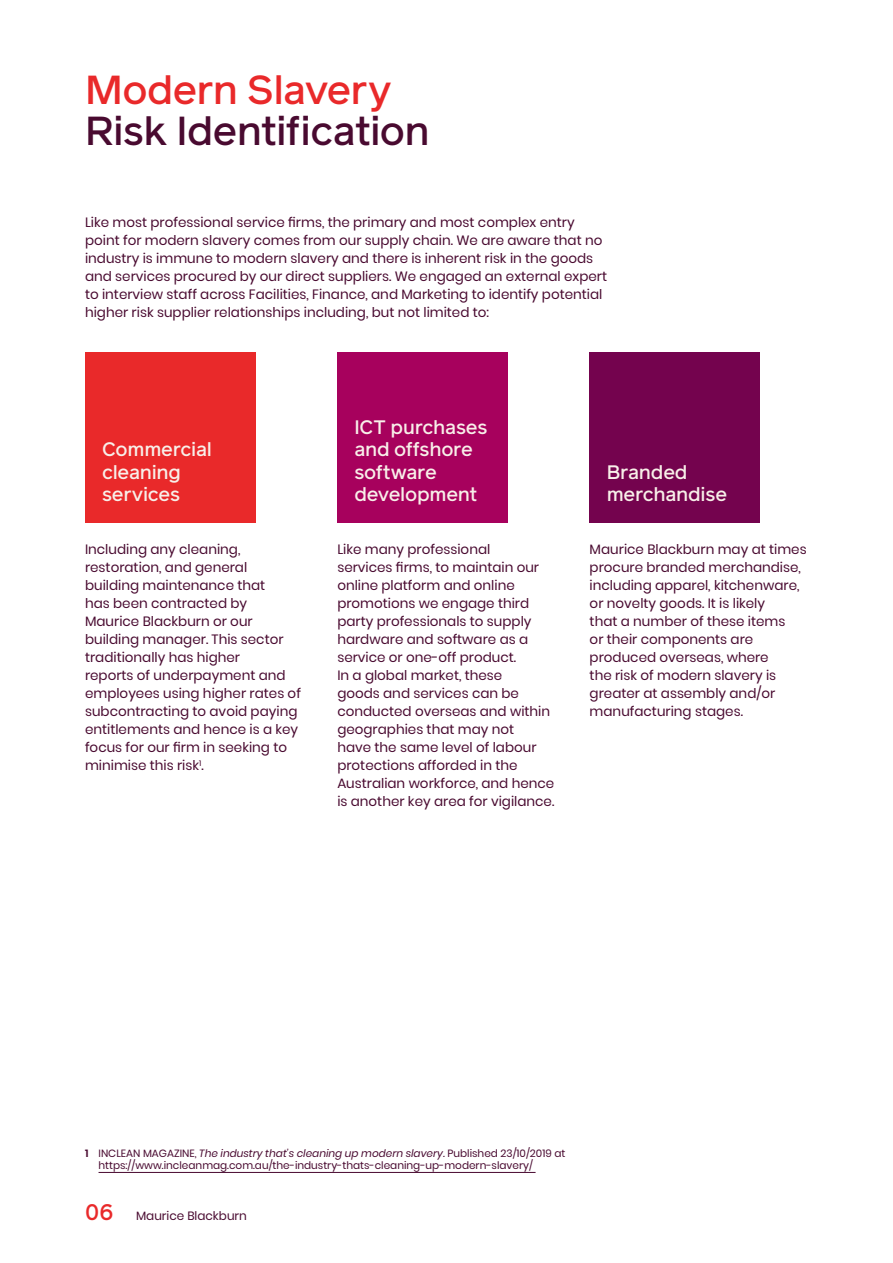
<style>
.page{position:relative;width:893px;height:1263px;background:#fff}
.page>*{position:absolute;margin:0;border:0;box-sizing:border-box;transform-origin:0 0}
.Page_heading_27_27pt{font:500 40.5px/40.5px "Reader Pro";letter-spacing:-.02em;color:#490a30}
.Subhead_1_13_15pt{font:500 19.5px/22.5px "Reader Pro";letter-spacing:-.015em;color:#f8efe9}
.Body_copy_9_12pt{font:13.5px/18px "Poppins";color:#490a30}
.t1{font:12px "Poppins";color:#490a30}
.Footnote_disclaimer{font:10.5px/12.3px "Poppins";color:#490a30}
.s1{color:#e9292a}
.s2{font-weight:600}
.s3{font-style:italic}
.s4{font-family:"Reader Pro";font-weight:500;font-size:22.5px;color:#e9292a}
</style>
<div class="page">
<div style="left:85px;top:353px;width:170px;height:170px;background:#e9292a"></div>
<div style="left:337px;top:353px;width:170px;height:170px;background:#a7015d"></div>
<div style="left:590px;top:353px;width:170px;height:170px;background:#74034e"></div>
<hr style="left:99px;top:1172px;width:437px;height:1px;background:#490a30">
<p class="Page_heading_27_27pt" style="left:85px;top:69px;width:346px"><span class="s1">Modern Slavery<br></span>Risk Identification</p>
<p class="Body_copy_9_12pt" style="left:85px;top:213px;width:524px">Like most professional service firms, the primary and most complex entry point for modern slavery comes from our supply chain. We are aware that no industry is immune to modern slavery and there is inherent risk in the goods and services procured by our direct suppliers. We engaged an external expert to interview staff across Facilities, Finance, and Marketing to identify potential higher risk supplier relationships including, but not limited to:</p>
<p class="Subhead_1_13_15pt" style="left:102px;top:438px;width:111px">Commercial cleaning services</p>
<p class="Subhead_1_13_15pt" style="left:354px;top:415px;width:135px">ICT purchases and offshore software development</p>
<p class="Subhead_1_13_15pt" style="left:607px;top:460px;width:122px">Branded merchandise</p>
<p class="Body_copy_9_12pt" style="left:85px;top:541px;width:217px">Including any cleaning, restoration, and general building maintenance that<br>has been contracted by<br>Maurice Blackburn or our building manager. This sector traditionally has higher<br>reports of underpayment and employees using higher rates of subcontracting to avoid paying entitlements and hence is a key focus for our firm in seeking to minimise this risk<sup>1</sup>.</p>
<p class="Body_copy_9_12pt" style="left:337px;top:541px;width:218px">Like many professional<br>services firms, to maintain our online platform and online promotions we engage third party professionals to supply hardware and software as a service or one-off product.<br>In a global market, these<br>goods and services can be conducted overseas and within geographies that may not<br>have the same level of labour protections afforded in the<br>Australian workforce, and hence is another key area for vigilance.</p>
<p class="Body_copy_9_12pt" style="left:590px;top:541px;width:219px">Maurice Blackburn may at times procure branded merchandise, including apparel, kitchenware, or novelty goods. It is likely<br>that a number of these items<br>or their components are produced overseas, where<br>the risk of modern slavery is greater at assembly and/or manufacturing stages.</p>
<p class="Footnote_disclaimer" style="left:99px;top:1147px;width:468px;text-indent:-14px"><span class="s2">1</span> INCLEAN MAGAZINE, <span class="s3">The industry that’s cleaning up modern slavery.</span> Published 23/10/2019 at https://www.incleanmag.com.au/the-industry-thats-cleaning-up-modern-slavery/</p>
<p class="t1" style="left:85px;top:1209px;width:163px"><span class="s4">06</span> Maurice Blackburn</p>
</div>
